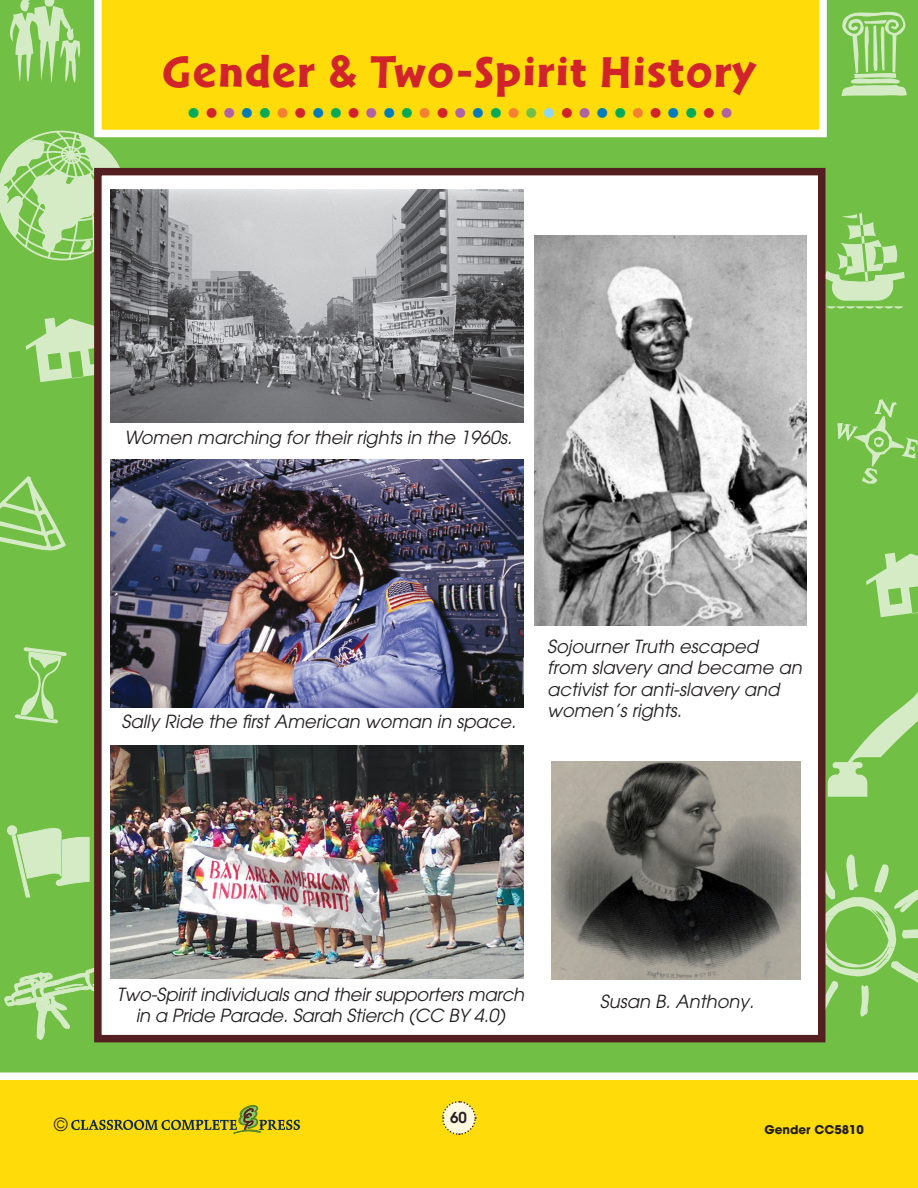
<style>
.page{position:relative;width:918px;height:1188px;background:#fff}
.page>*{position:absolute;margin:0;border:0;box-sizing:border-box;transform-origin:0 0}
.TG_Main_Header{font:46.5px "Cal Sans Heavy KA";letter-spacing:.035em;color:#d1232a}
.t1{font:700 42px "Futura";color:#00aa56}
.TG_Regular_Paragraph{font:italic 18px/21.6px "Avant Garde";color:#231f20;text-align:center}
.t2{font:18px "Avant Garde";color:#231f20}
.t3{font:600 15px "Avant Garde";color:#231f20}
.t4{font:700 12px "Avant Garde";color:#231f20}
.s1{color:#d1232a}
.s2{color:#af63a5}
.s3{color:#007bba}
.s4{color:#f48032}
.s5{color:#71bf44}
.s6{color:#8dd7f7}
</style>
<div class="page">
<div style="left:0;top:1080px;width:918px;height:108px;background:#ffdb0a"></div>
<svg style="left:442px;top:1101px;width:35px;height:34px"></svg>
<svg style="left:71px;top:1105px;width:229px;height:28px"></svg>
<div style="left:0;top:0;width:918px;height:1073px;background:#71bf44"></div>
<svg style="left:0;top:476px;width:66px;height:76px;background:#8aca65"></svg>
<svg style="left:26px;top:318px;width:68px;height:64px;background:#abd991"></svg>
<svg style="left:841px;top:10px;width:66px;height:86px;background:#99d078"></svg>
<svg style="left:8px;top:0;width:73px;height:83px;background:#9ad17a"></svg>
<svg style="left:5px;top:825px;width:85px;height:73px;background:#a8d78c"></svg>
<svg style="left:837px;top:399px;width:81px;height:85px;background:#80c558"></svg>
<svg style="left:825px;top:213px;width:80px;height:96px;background:#97cf77"></svg>
<svg style="left:15px;top:647px;width:52px;height:76px;background:#8bca67"></svg>
<svg style="left:4px;top:964px;width:90px;height:77px;background:#8ccb68"></svg>
<svg style="left:0;top:129px;width:128px;height:133px;background:#a5d688"></svg>
<svg style="left:866px;top:553px;width:52px;height:64px;background:#a9d88e"></svg>
<svg style="left:828px;top:676px;width:90px;height:121px;background:#8aca65"></svg>
<svg style="left:825px;top:855px;width:93px;height:162px;background:#86c55f"></svg>
<svg style="left:94px;top:0;width:733px;height:137px;background:#fedd1b"></svg>
<div style="left:94px;top:168px;width:731px;height:874px;background:#fff;border:8px solid #551f22"></div>
<img style="left:111px;top:459px;width:413px;height:249px">
<img style="left:111px;top:745px;width:413px;height:234px">
<img style="left:111px;top:189px;width:413px;height:234px">
<img style="left:535px;top:236px;width:272px;height:389px">
<img style="left:552px;top:762px;width:249px;height:218px">
<p class="TG_Main_Header" style="left:162px;top:45px;width:595px">Gender &amp; Two-Spirit History</p>
<p class="t1" style="left:187px;top:73px;width:549px">.<span class="s1">.</span><span class="s2">.</span><span class="s3">.</span>.<span class="s4">.</span><span class="s1">.</span><span class="s3">.</span>.<span class="s1">.</span><span class="s2">.</span><span class="s3">.</span>.<span class="s4">.</span><span class="s1">.</span><span class="s2">.</span><span class="s3">.</span>.<span class="s4">.</span><span class="s5">.</span><span class="s6">.</span><span class="s1">.</span><span class="s2">.</span><span class="s3">.</span>.<span class="s4">.</span><span class="s1">.</span><span class="s3">.</span>.<span class="s1">.</span><span class="s2">.</span></p>
<p class="TG_Regular_Paragraph" style="left:124px;top:427px;width:389px">Women marching for their rights in the 1960s.</p>
<p class="TG_Regular_Paragraph" style="left:121px;top:711px;width:396px">Sally Ride the first American woman in space.</p>
<p class="TG_Regular_Paragraph" style="left:547px;top:635px;width:256px;text-align:left">Sojourner Truth escaped from slavery and became an activist for anti-slavery and women’s rights.</p>
<p class="TG_Regular_Paragraph" style="left:117px;top:983px;width:409px">Two-Spirit individuals and their supporters march in a Pride Parade. Sarah Stierch (CC BY 4.0)</p>
<p class="TG_Regular_Paragraph" style="left:600px;top:991px;width:156px">Susan B. Anthony.</p>
<p class="t3" style="left:450px;top:1107px;width:18px">60</p>
<p class="t2" style="left:54px;top:1114px;width:15px">©</p>
<p class="t4" style="left:765px;top:1122px;width:101px">Gender CC5810</p>
</div>
